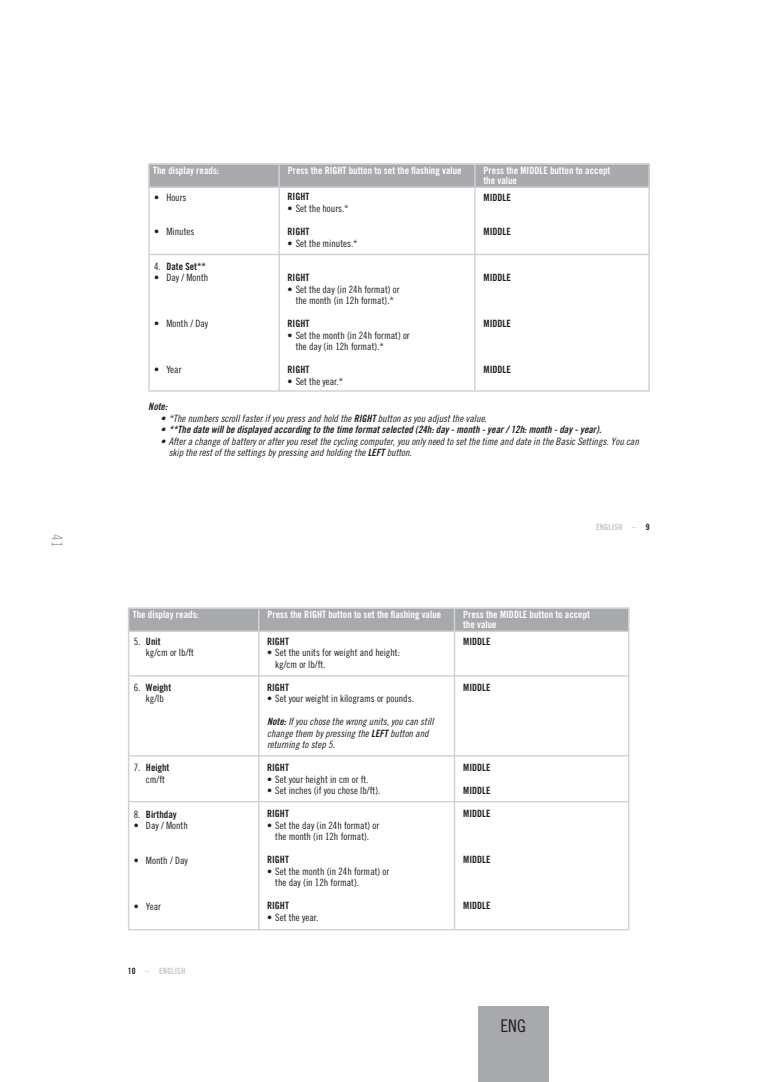
<style>
.page{position:relative;width:777px;height:1082px;background:#fff}
.page>*{position:absolute;margin:0;border:0;box-sizing:border-box;transform-origin:0 0}
.t1{font:17.5px "Trade Gothic Cond Eighteen";color:#231f20}
.t2{font:15px "Trade Gothic Cond Eighteen";color:#a8a9ad}
.t3{font:10px/11.5px "Trade Gothic Cond Eighteen";color:#231f20}
.t4{font:10px/11.5px "Trade Gothic Cond Eighteen Obl";color:#231f20}
.t5{font:10px/10px "Trade Gothic Bold Cond Twenty";color:#fff}
.t6{font:10px "Trade Gothic Bold Cond Twenty";color:#231f20}
.t7{font:10px "Trade Gothic Bold Cond Twenty Obl";color:#231f20}
.t8{font:8.75px "Trade Gothic Bold Cond Twenty";color:#c7c8ca}
.s1{font-family:"Trade Gothic Cond Eighteen"}
.s2{font-family:"Trade Gothic Bold Cond Twenty Obl"}
.s3{color:#231f20}
</style>
<div class="page">
<div style="left:478px;top:1006px;width:70px;height:75px;background:#a8a9ad"></div>
<div style="left:149px;top:164px;width:500px;height:23px;background:#a8a9ad"></div>
<div style="left:148px;top:163px;width:501px;height:25px;border:1px solid #d1d2d4"></div>
<hr style="left:278px;top:163px;width:2px;height:227px;background:#d1d2d4">
<hr style="left:474px;top:163px;width:1px;height:227px;background:#d1d2d4">
<hr style="left:148px;top:254px;width:501px;height:1px;background:#d1d2d4">
<div style="left:129px;top:608px;width:499px;height:23px;background:#a8a9ad"></div>
<div style="left:128px;top:607px;width:501px;height:25px;border:1px solid #d1d2d4"></div>
<hr style="left:258px;top:607px;width:1px;height:322px;background:#d1d2d4">
<hr style="left:454px;top:607px;width:1px;height:322px;background:#d1d2d4">
<hr style="left:128px;top:675px;width:501px;height:1px;background:#d1d2d4">
<hr style="left:128px;top:755px;width:501px;height:1px;background:#d1d2d4">
<hr style="left:128px;top:800px;width:501px;height:2px;background:#d1d2d4">
<h2 class="t2" style="left:66px;top:534px;width:15px;rotate:90deg">41</h2>
<p class="t5" style="left:153px;top:166px;width:67px">The display reads:</p>
<p class="t5" style="left:288px;top:166px;width:175px">Press the RIGHT button to set the flashing value</p>
<p class="t5" style="left:483px;top:166px;width:128px">Press the MIDDLE button to accept the value</p>
<p class="t3" style="left:154px;top:191px;width:34px">• Hours</p>
<p class="t3" style="left:154px;top:226px;width:42px">• Minutes</p>
<p class="t6" style="left:154px;top:260px;width:53px"><span class="s1">4.</span> Date Set**</p>
<p class="t3" style="left:154px;top:272px;width:56px">• Day / Month</p>
<p class="t3" style="left:154px;top:318px;width:56px">• Month / Day</p>
<p class="t3" style="left:154px;top:364px;width:29px">• Year</p>
<p class="t6" style="left:287px;top:191px;width:23px">RIGHT</p>
<p class="t3" style="left:287px;top:202px;width:63px">• Set the hours.*</p>
<p class="t6" style="left:287px;top:225px;width:23px">RIGHT</p>
<p class="t3" style="left:287px;top:237px;width:72px">• Set the minutes.*</p>
<p class="t6" style="left:287px;top:271px;width:23px">RIGHT</p>
<p class="t3" style="left:287px;top:283px;width:114px;text-align:center">• Set the day (in 24h format) or the month (in 12h format).*</p>
<p class="t6" style="left:287px;top:317px;width:23px">RIGHT</p>
<p class="t3" style="left:296px;top:329px;width:116px;text-indent:-8px">• Set the month (in 24h format) or the day (in 12h format).*</p>
<p class="t6" style="left:287px;top:363px;width:23px">RIGHT</p>
<p class="t3" style="left:287px;top:375px;width:57px">• Set the year.*</p>
<p class="t6" style="left:483px;top:191px;width:29px">MIDDLE</p>
<p class="t6" style="left:483px;top:225px;width:29px">MIDDLE</p>
<p class="t6" style="left:483px;top:271px;width:29px">MIDDLE</p>
<p class="t6" style="left:483px;top:317px;width:29px">MIDDLE</p>
<p class="t6" style="left:483px;top:363px;width:29px">MIDDLE</p>
<p class="t7" style="left:148px;top:400px;width:20px">Note:</p>
<p class="t4" style="left:160px;top:412px;width:328px">• *The numbers scroll faster if you press and hold the <span class="s2">RIGHT</span> button as you adjust the value.</p>
<p class="t7" style="left:160px;top:423px;width:442px">• **The date will be displayed according to the time format selected (24h: day - month - year / 12h: month - day - year).</p>
<p class="t4" style="left:169px;top:435px;width:471px;text-indent:-8px">• After a change of battery or after you reset the cycling computer, you only need to set the time and date in the Basic Settings. You can skip the rest of the settings by pressing and holding the <span class="s2">LEFT</span> button.</p>
<p class="t8" style="left:596px;top:521px;width:55px">ENGLISH – <span class="s3">9</span></p>
<p class="t5" style="left:133px;top:609px;width:67px">The display reads:</p>
<p class="t5" style="left:267px;top:609px;width:175px">Press the RIGHT button to set the flashing value</p>
<p class="t5" style="left:463px;top:609px;width:128px">Press the MIDDLE button to accept the value</p>
<p class="t6" style="left:134px;top:635px;width:28px"><span class="s1">5.</span> Unit</p>
<p class="t3" style="left:146px;top:647px;width:50px">kg/cm or lb/ft</p>
<p class="t6" style="left:134px;top:681px;width:39px"><span class="s1">6.</span> Weight</p>
<p class="t3" style="left:146px;top:693px;width:19px">kg/lb</p>
<p class="t6" style="left:267px;top:635px;width:23px">RIGHT</p>
<p class="t3" style="left:275px;top:646px;width:126px;text-indent:-8px">• Set the units for weight and height: kg/cm or lb/ft.</p>
<p class="t6" style="left:267px;top:681px;width:23px">RIGHT</p>
<p class="t3" style="left:267px;top:692px;width:148px">• Set your weight in kilograms or pounds.</p>
<p class="t4" style="left:267px;top:715px;width:168px"><span class="s2">Note:</span> If you chose the wrong units, you can still change them by pressing the <span class="s2">LEFT</span> button and returning to step 5.</p>
<p class="t6" style="left:267px;top:761px;width:23px">RIGHT</p>
<p class="t3" style="left:267px;top:773px;width:103px">• Set your height in cm or ft.</p>
<p class="t3" style="left:267px;top:784px;width:115px">• Set inches (if you chose lb/ft).</p>
<p class="t6" style="left:267px;top:807px;width:23px">RIGHT</p>
<p class="t3" style="left:267px;top:819px;width:114px;text-align:center">• Set the day (in 24h format) or the month (in 12h format).</p>
<p class="t6" style="left:267px;top:853px;width:23px">RIGHT</p>
<p class="t3" style="left:275px;top:865px;width:116px;text-indent:-8px">• Set the month (in 24h format) or the day (in 12h format).</p>
<p class="t6" style="left:267px;top:899px;width:23px">RIGHT</p>
<p class="t3" style="left:267px;top:911px;width:53px">• Set the year.</p>
<p class="t6" style="left:463px;top:635px;width:29px">MIDDLE</p>
<p class="t6" style="left:463px;top:681px;width:29px">MIDDLE</p>
<p class="t6" style="left:463px;top:761px;width:29px">MIDDLE</p>
<p class="t6" style="left:463px;top:784px;width:29px">MIDDLE</p>
<p class="t6" style="left:463px;top:807px;width:29px">MIDDLE</p>
<p class="t6" style="left:463px;top:853px;width:29px">MIDDLE</p>
<p class="t6" style="left:463px;top:899px;width:29px">MIDDLE</p>
<p class="t6" style="left:134px;top:761px;width:37px"><span class="s1">7.</span> Height</p>
<p class="t3" style="left:146px;top:773px;width:21px">cm/ft</p>
<p class="t6" style="left:134px;top:807px;width:44px"><span class="s1">8.</span> Birthday</p>
<p class="t3" style="left:134px;top:819px;width:56px">• Day / Month</p>
<p class="t3" style="left:134px;top:854px;width:56px">• Month / Day</p>
<p class="t3" style="left:134px;top:900px;width:29px">• Year</p>
<p class="t8" style="left:128px;top:965px;width:59px"><span class="s3">10</span> – ENGLISH</p>
<h1 class="t1" style="left:500px;top:1014px;width:27px">ENG</h1>
</div>
